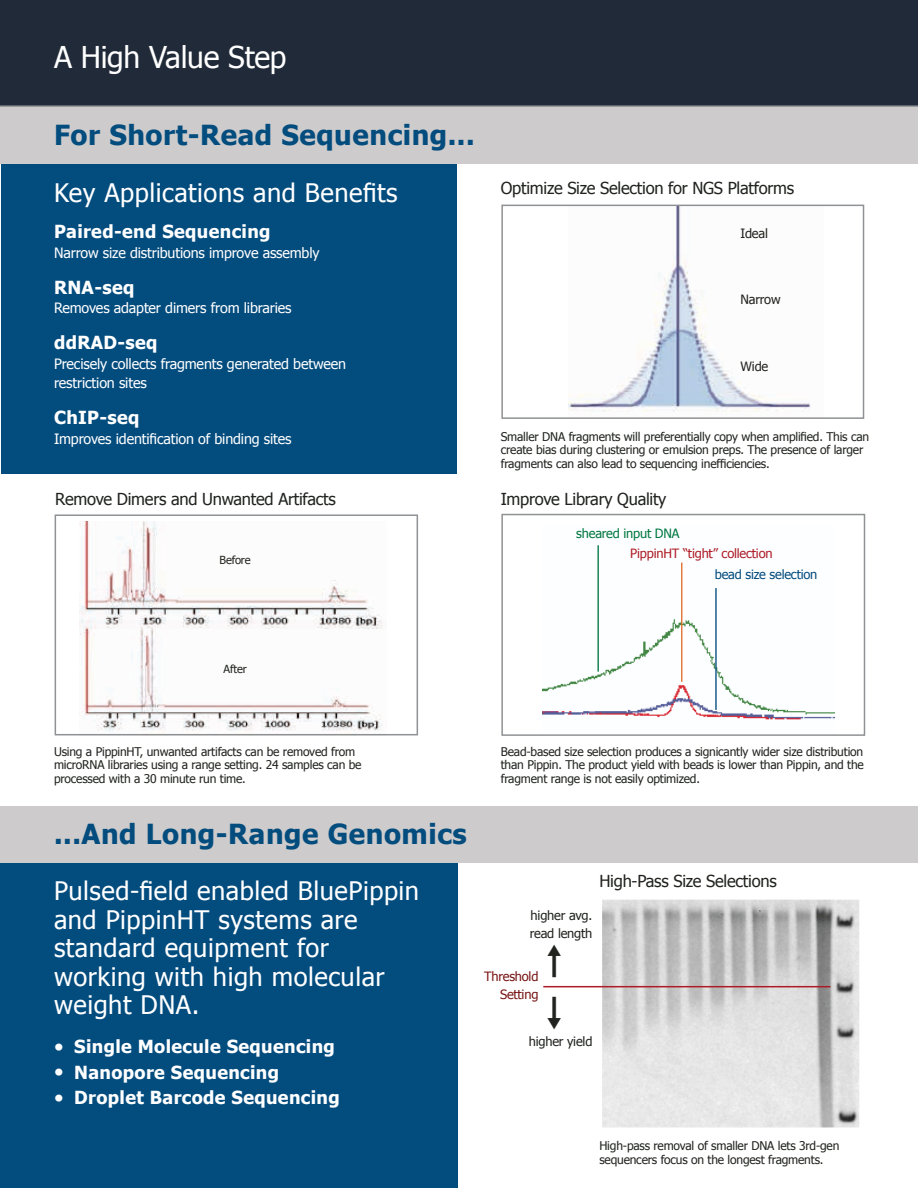
<style>
.page{position:relative;width:918px;height:1188px;background:#fff}
.page>*{position:absolute;margin:0;border:0;box-sizing:border-box;transform-origin:0 0}
.t1{font:30px "Tahoma";letter-spacing:-.01em;color:#fff}
.t2{font:700 27.6px "Tahoma";letter-spacing:.02em;color:#034c7e}
.t3{font:25.5px/28.5px "Tahoma";letter-spacing:.02em;color:#fff}
.t4{font:700 18px "Tahoma";letter-spacing:.02em;color:#fff}
.t5{font:16.5px "Tahoma";letter-spacing:-.015em;color:#20231e}
.t6{font:14.25px/19.5px "Tahoma";letter-spacing:-.01em;color:#fff}
.t7{font:12.9px/18px "Tahoma";letter-spacing:-.015em;color:#20231e}
.t8{font:12.9px "Tahoma";letter-spacing:-.015em;color:#ad1c26}
.t9{font:12.9px "Tahoma";letter-spacing:-.015em;color:#034c7e}
.t10{font:12.9px/18px "Tahoma";letter-spacing:-.015em;color:#781516;text-align:right}
.t11{font:12.9px "Tahoma";letter-spacing:-.015em;color:#007740}
.t12{font:12px/13.5px "Tahoma";letter-spacing:-.015em;color:#20231e}
.t13{font:11.1px "Tahoma";letter-spacing:-.015em;color:#20231e}
.s1{font-size:15px}
</style>
<div class="page">
<div style="left:0;top:0;width:918px;height:105px;background:#212a38"></div>
<img style="left:569px;top:208px;width:241px;height:204px">
<div style="left:501px;top:205px;width:363px;height:214px;border:2px solid #8f9294"></div>
<img style="left:542px;top:562px;width:293px;height:158px">
<div style="left:501px;top:514px;width:364px;height:222px;border:2px solid #8f9294"></div>
<hr style="left:597px;top:545px;width:2px;height:127px;background:#007740">
<hr style="left:681px;top:563px;width:1px;height:119px;background:#e16e29">
<hr style="left:715px;top:588px;width:2px;height:122px;background:#034c7e">
<div style="left:2px;top:165px;width:456px;height:309px;background:#034c7e"></div>
<div style="left:0;top:863px;width:458px;height:325px;background:#034c7e"></div>
<img style="left:603px;top:901px;width:255px;height:225px">
<div style="left:599px;top:897px;width:263px;height:233px;border:3px solid #fff"></div>
<hr style="left:543px;top:986px;width:288px;height:1px;background:#ad1c26">
<div style="left:55px;top:514px;width:363px;height:221px;background:#fff;border:2px solid #8f9294"></div>
<img style="left:80px;top:521px;width:299px;height:99px">
<img style="left:80px;top:620px;width:306px;height:116px">
<div style="left:0;top:806px;width:918px;height:57px;background:#cdcbcb"></div>
<svg style="left:0;top:105px;width:918px;height:80px"></svg>
<h1 class="t1" style="left:54px;top:37px;width:234px">A High Value Step</h1>
<h2 class="t2" style="left:54px;top:115px;width:422px">For Short-Read Sequencing...</h2>
<h3 class="t3" style="left:54px;top:178px;width:345px">Key Applications and Benefits</h3>
<h3 class="t4" style="left:54px;top:219px;width:218px">Paired-end Sequencing</h3>
<p class="t6" style="left:54px;top:242px;width:267px">Narrow size distributions improve assembly</p>
<h3 class="t4" style="left:54px;top:275px;width:82px">RNA-seq</h3>
<p class="t6" style="left:54px;top:298px;width:239px">Removes adapter dimers from libraries</p>
<h3 class="t4" style="left:54px;top:330px;width:105px">ddRAD-seq</h3>
<p class="t6" style="left:54px;top:353px;width:294px">Precisely collects fragments generated between restriction sites</p>
<h3 class="t4" style="left:54px;top:405px;width:87px">ChIP-seq</h3>
<p class="t6" style="left:54px;top:428px;width:239px">Improves identification of binding sites</p>
<h3 class="t5" style="left:55px;top:488px;width:282px">Remove Dimers and Unwanted Artifacts</h3>
<p class="t13" style="left:220px;top:553px;width:32px">Before</p>
<h3 class="t5" style="left:501px;top:177px;width:295px">Optimize Size Selection for NGS Platforms</h3>
<p class="t7" style="left:741px;top:223px;width:29px">Ideal</p>
<p class="t7" style="left:741px;top:290px;width:41px">Narrow</p>
<p class="t7" style="left:741px;top:357px;width:29px">Wide</p>
<p class="t12" style="left:501px;top:429px;width:370px">Smaller DNA fragments will preferentially copy when amplified. This can create bias during clustering or emulsion preps. The presence of larger fragments can also lead to sequencing inefficiencies.</p>
<h3 class="t5" style="left:501px;top:488px;width:167px">Improve Library Quality</h3>
<p class="t11" style="left:576px;top:524px;width:105px">sheared input DNA</p>
<p class="t8" style="left:630px;top:545px;width:144px">PippinHT “tight” collection</p>
<p class="t9" style="left:715px;top:566px;width:104px">bead size selection</p>
<p class="t13" style="left:224px;top:661px;width:25px">After</p>
<p class="t12" style="left:54px;top:744px;width:309px">Using a PippinHT, unwanted artifacts can be removed from microRNA libraries using a range setting. 24 samples can be processed with a 30 minute run time.</p>
<h2 class="t2" style="left:54px;top:815px;width:414px">...And Long-Range Genomics</h2>
<h3 class="t3" style="left:54px;top:875px;width:367px">Pulsed-field enabled BluePippin and PippinHT systems are standard equipment for working with high molecular weight DNA.</h3>
<h3 class="t4" style="left:54px;top:1034px;width:282px"><span class="s1">•</span> Single Molecule Sequencing</h3>
<h3 class="t4" style="left:54px;top:1059px;width:227px"><span class="s1">•</span> Nanopore Sequencing</h3>
<h3 class="t4" style="left:54px;top:1085px;width:287px"><span class="s1">•</span> Droplet Barcode Sequencing</h3>
<p class="t12" style="left:501px;top:744px;width:365px;text-align:justify">Bead-based size selection produces a signicantly wider size distribution than Pippin. The product yield with beads is lower than Pippin, and the fragment range is not easily optimized.</p>
<p class="t7" style="left:530px;top:905px;width:64px">higher avg. read length</p>
<p class="t10" style="left:484px;top:967px;width:56px">Threshold<br>Setting</p>
<p class="t7" style="left:529px;top:1032px;width:65px">higher yield</p>
<h3 class="t5" style="left:599px;top:870px;width:179px">High-Pass Size Selections</h3>
<p class="t12" style="left:599px;top:1138px;width:242px">High-pass removal of smaller DNA lets 3rd-gen sequencers focus on the longest fragments.</p>
</div>
